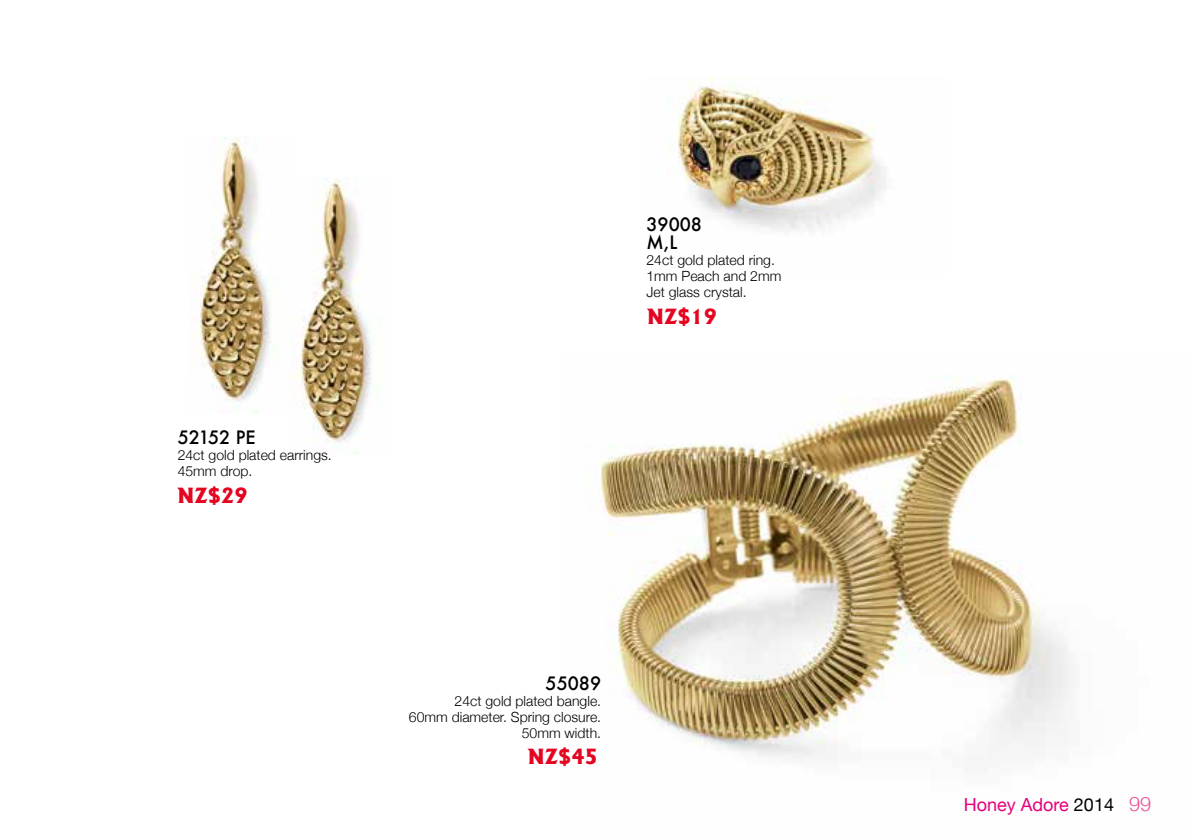
<style>
.page{position:relative;width:1191px;height:840px;background:#fff}
.page>*{position:absolute;margin:0;border:0;box-sizing:border-box;transform-origin:0 0}
.t1{font:800 20px "Albertus";color:#e40521}
.t2{font:500 18px/18px "Futura";color:#000}
.t3{font:18px "Helvetica Neue";color:#e5007d}
.t4{font:300 14px/16px "Helvetica Neue";color:#000}
.s1{color:#000}
.s2{font-weight:300;font-size:20px;color:#ea5297}
</style>
<div class="page">
<img style="left:676px;top:76px;width:210px;height:155px">
<img style="left:599px;top:377px;width:475px;height:383px">
<img style="left:189px;top:137px;width:86px;height:276px">
<img style="left:290px;top:178px;width:86px;height:276px">
<p class="t2" style="left:178px;top:428px;width:80px">52152 PE</p>
<p class="t4" style="left:178px;top:446px;width:156px">24ct gold plated earrings.<br>45mm drop.</p>
<h1 class="t1" style="left:178px;top:488px;width:72px">NZ$29</h1>
<p class="t2" style="left:646px;top:215px;width:57px">39008<br>M,L</p>
<p class="t4" style="left:646px;top:251px;width:136px">24ct gold plated ring.<br>1mm Peach and 2mm<br>Jet glass crystal.</p>
<h1 class="t1" style="left:647px;top:308px;width:72px">NZ$19</h1>
<p class="t2" style="left:545px;top:674px;width:57px">55089</p>
<p class="t4" style="left:409px;top:692px;width:194px;text-align:right">24ct gold plated bangle.<br>60mm diameter. Spring closure.<br>50mm width.</p>
<h1 class="t1" style="left:528px;top:748px;width:72px">NZ$45</h1>
<p class="t3" style="left:964px;top:790px;width:189px">Honey Adore <span class="s1">2014</span> <span class="s2">99</span></p>
</div>
